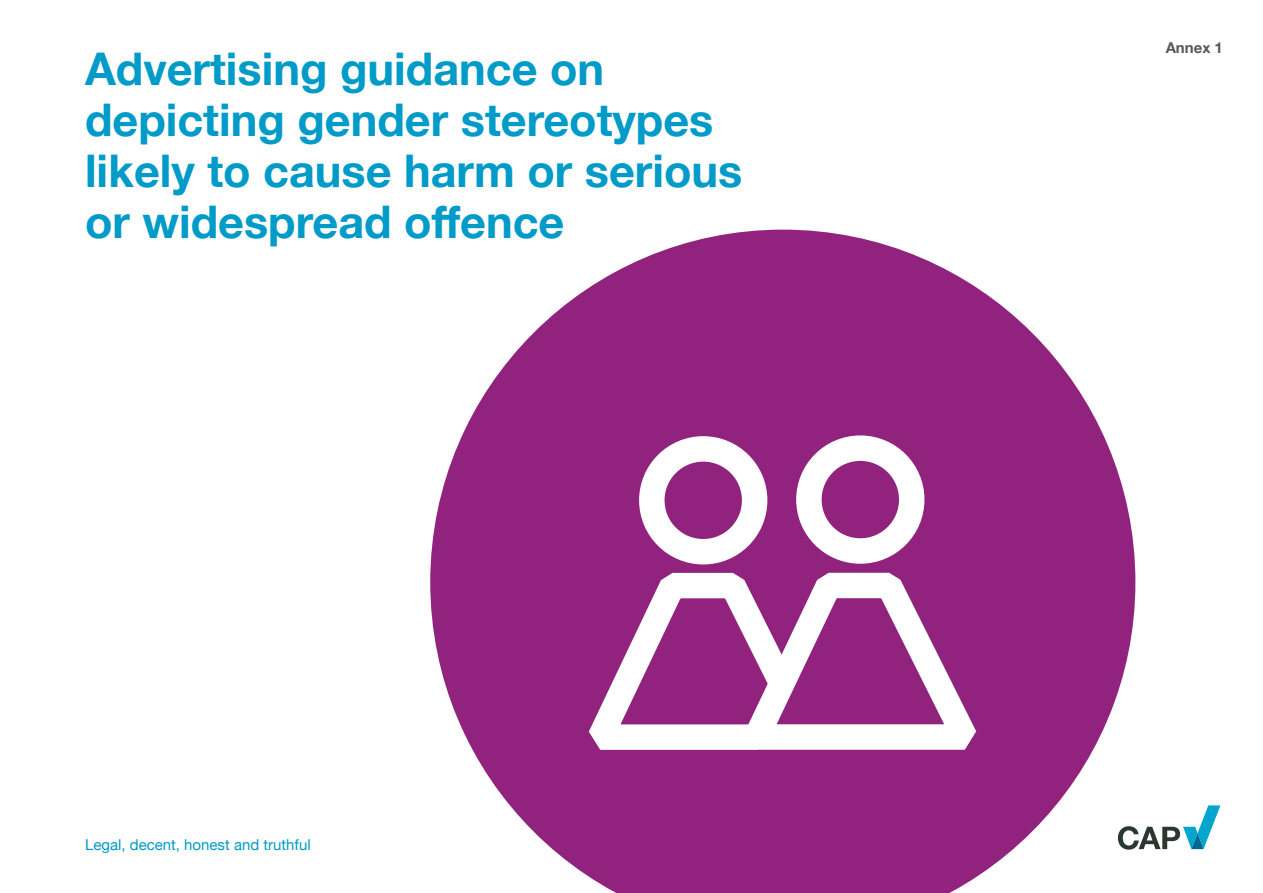
<style>
.page{position:relative;width:1263px;height:893px;background:#fff}
.page>*{position:absolute;margin:0;border:0;box-sizing:border-box;transform-origin:0 0}
.t1{font:700 45px/51px "Helvetica Neue";color:#009bc8}
.t2{font:15px "Helvetica Neue";color:#009bc8}
.t3{font:700 15px "Helvetica Neue";color:#57585a}
</style>
<div class="page">
<svg style="left:1135px;top:805px;width:85px;height:45px"></svg>
<svg style="left:430px;top:230px;width:705px;height:663px;fill:#91227e"></svg>
<div style="left:639px;top:436px;width:128px;height:128px;border:25px solid #fff;border-radius:50%"></div>
<svg style="left:560px;top:560px;width:256px;height:203px"></svg>
<div style="left:796px;top:435px;width:128px;height:129px;border:25px solid #fff;border-radius:50%"></div>
<svg style="left:716px;top:552px;width:290px;height:210px"></svg>
<p class="t1" style="left:85px;top:45px;width:659px">Advertising guidance on depicting gender stereotypes likely to cause harm or serious or widespread offence</p>
<p class="t2" style="left:85px;top:834px;width:227px">Legal, decent, honest and truthful</p>
<p class="t3" style="left:1166px;top:36px;width:59px">Annex 1</p>
</div>
